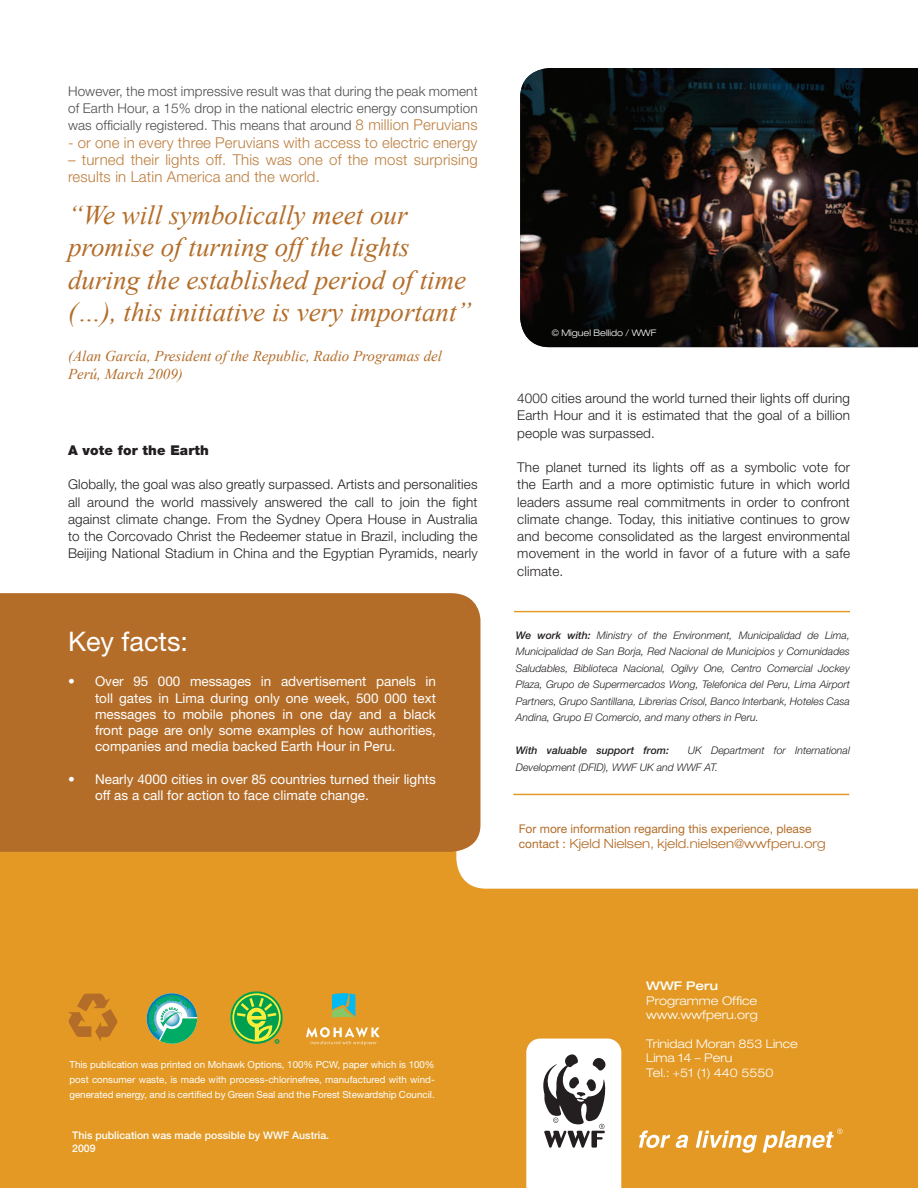
<style>
.page{position:relative;width:918px;height:1188px;background:#fff}
.page>*{position:absolute;margin:0;border:0;box-sizing:border-box;transform-origin:0 0}
.t1{font:italic 27px/32.4px "Times New Roman";color:#b36d29}
.t2{font:27px "Helvetica Neue";color:#fff}
.t3{font:300 15px/17.2px "Helvetica Neue";letter-spacing:.01em;color:#bd7e3e}
.t4{font:italic 15px/18px "Times New Roman";color:#b36d29}
.t5{font:300 13.5px/17.2px "Helvetica Neue";letter-spacing:.01em;color:#231f20;text-align:justify}
.t6{font:13.5px/16.2px "Helvetica Neue";color:#fff;text-align:justify}
.t7{font:300 13.5px/17.2px "Helvetica Neue";letter-spacing:.01em;color:#4b4c4d;text-align:justify}
.t8{font:900 13.5px "Helvetica Neue";letter-spacing:.01em;color:#231f20}
.t9{font:300 expanded 12.75px "Helvetica Neue";color:#b36d29}
.t10{font:300 expanded 12px/14.4px "Helvetica Neue";color:#fff}
.t11{font:12px "Helvetica Neue";color:#b36d29}
.t12{font:500 expanded 12px "Helvetica Neue";color:#fff}
.t13{font:italic 300 10.5px/16.5px "Helvetica Neue";color:#231f20;text-align:justify}
.t14{font:500 10.5px/12.6px "Helvetica Neue";color:#fff}
.t15{font:italic 500 10.5px "Helvetica Neue";color:#231f20}
.t16{font:9.75px/15px "Helvetica Neue";color:#fff;text-align:justify}
.t17{font:300 expanded 9px "Helvetica Neue";color:#fff}
.s1{font-size:15px;color:#bd7e3e}
.s2{font-weight:500}
.s3{font-weight:400;font-stretch:normal;font-size:12px}
</style>
<div class="page">
<div style="left:0;top:833px;width:918px;height:355px;background:#e39924"></div>
<svg style="left:456px;top:673px;width:462px;height:216px"></svg>
<div style="left:0;top:593px;width:480px;height:259px;background:#b36d29"></div>
<img style="left:520px;top:68px;width:398px;height:279px">
<svg style="left:147px;top:993px;width:50px;height:51px"></svg>
<svg style="left:230px;top:991px;width:53px;height:53px"></svg>
<svg style="left:306px;top:1027px;width:74px;height:18px"></svg>
<svg style="left:332px;top:993px;width:23px;height:25px"></svg>
<hr style="left:514px;top:611px;width:336px;height:1px;background:#e39924">
<hr style="left:513px;top:794px;width:336px;height:1px;background:#e39924">
<svg style="left:68px;top:994px;width:49px;height:47px"></svg>
<svg style="left:639px;top:1131px;width:50px;height:17px"></svg>
<svg style="left:696px;top:1131px;width:61px;height:22px"></svg>
<svg style="left:763px;top:1129px;width:80px;height:24px"></svg>
<svg style="left:526px;top:1039px;width:95px;height:149px;background:#d6d5d4"></svg>
<p class="t7" style="left:68px;top:82px;width:411px">However, the most impressive result was that during the peak moment of Earth Hour, a 15% drop in the national electric energy consumption was officially registered. This means that around <span class="s1">8 million Peruvians</span></p>
<p class="t3" style="left:68px;top:133px;width:411px">- or one in every three Peruvians with access to electric energy</p>
<p class="t3" style="left:68px;top:151px;width:411px">– turned their lights off. This was one of the most surprising results in Latin America and the world.</p>
<h1 class="t1" style="left:68px;top:198px;width:405px">“We will symbolically meet our promise of turning off the lights during the established period of time (…), this initiative is very important”</h1>
<p class="t4" style="left:68px;top:347px;width:376px">(Alan García, President of the Republic, Radio Programas del<br>Perú, March 2009)</p>
<p class="t8" style="left:68px;top:442px;width:142px">A vote for the Earth</p>
<p class="t5" style="left:68px;top:476px;width:411px">Globally, the goal was also greatly surpassed. Artists and personalities all around the world massively answered the call to join the fight against climate change. From the Sydney Opera House in Australia to the Corcovado Christ the Redeemer statue in Brazil, including the Beijing National Stadium in China and the Egyptian Pyramids, nearly</p>
<p class="t17" style="left:552px;top:327px;width:106px">© Miguel Bellido / WWF</p>
<p class="t5" style="left:517px;top:390px;width:334px">4000 cities around the world turned their lights off during Earth Hour and it is estimated that the goal of a billion people was surpassed.</p>
<p class="t5" style="left:517px;top:459px;width:334px">The planet turned its lights off as a symbolic vote for the Earth and a more optimistic future in which world leaders assume real commitments in order to confront climate change. Today, this initiative continues to grow and become consolidated as the largest environmental movement in the world in favor of a future with a safe climate.</p>
<h1 class="t2" style="left:68px;top:625px;width:122px">Key facts:</h1>
<p class="t13" style="left:516px;top:627px;width:336px"><span class="s2">We work with:</span> Ministry of the Environment, Municipalidad de Lima, Municipalidad de San Borja, Red Nacional de Municipios y Comunidades Saludables, Biblioteca Nacional, Ogilvy One, Centro Comercial Jockey Plaza, Grupo de Supermercados Wong, Telefonica del Peru, Lima Airport Partners, Grupo Santillana, Librerias Crisol, Banco Interbank, Hoteles Casa Andina, Grupo El Comercio, and many others in Peru.</p>
<p class="t15" style="left:516px;top:744px;width:155px">With valuable support from:</p>
<p class="t6" style="left:95px;top:673px;width:342px;text-indent:-27px">• Over 95 000 messages in advertisement panels in toll gates in Lima during only one week, 500 000 text messages to mobile phones in one day and a black front page are only some examples of how authorities, companies and media backed Earth Hour in Peru.</p>
<p class="t6" style="left:95px;top:770px;width:342px;text-indent:-27px">• Nearly 4000 cities in over 85 countries turned their lights off as a call for action to face climate change.</p>
<p class="t13" style="left:516px;top:742px;width:336px;text-indent:172px">UK Department for International<br>Development (DFID), WWF UK and WWF AT.</p>
<p class="t16" style="left:69px;top:1057px;width:367px">This publication was printed on Mohawk Options, 100% PCW, paper which is 100% post consumer waste, is made with process-chlorinefree, manufactured with wind&shy;generated energy, and is certified by Green Seal and the Forest Stewardship Council.</p>
<p class="t14" style="left:72px;top:1129px;width:258px">This publication was made possible by WWF Austria.<br>2009</p>
<p class="t11" style="left:519px;top:821px;width:294px">For more information regarding this experience, please</p>
<p class="t9" style="left:519px;top:836px;width:309px"><span class="s3">contact :</span> Kjeld Nielsen, kjeld.nielsen@wwfperu.org</p>
<p class="t12" style="left:646px;top:978px;width:73px">WWF Peru</p>
<p class="t10" style="left:646px;top:993px;width:113px">Programme Office www.wwfperu.org</p>
<p class="t10" style="left:646px;top:1036px;width:153px">Trinidad Moran 853 Lince<br>Lima 14 – Peru<br>Tel.: +51 (1) 440 5550</p>
</div>
